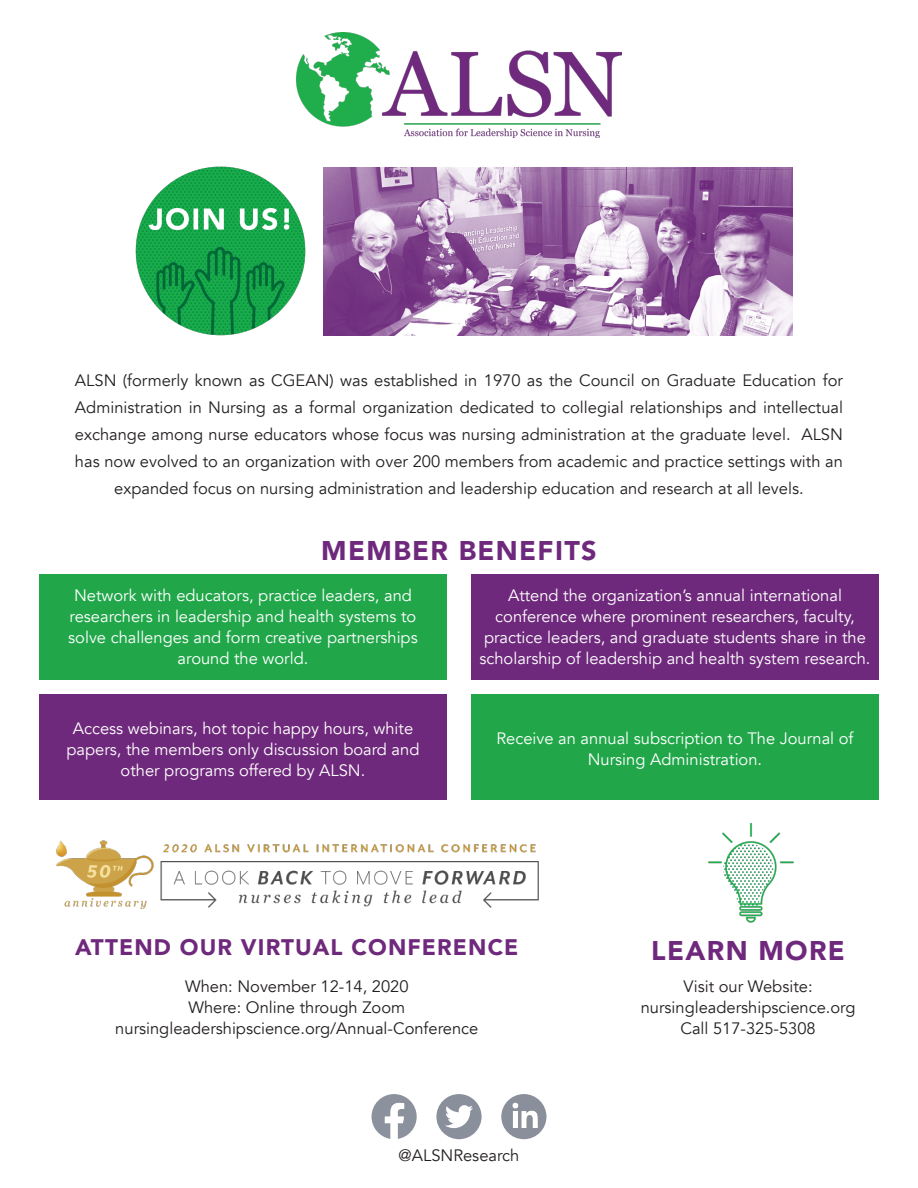
<style>
.page{position:relative;width:918px;height:1188px;background:#fff}
.page>*{position:absolute;margin:0;border:0;box-sizing:border-box;transform-origin:0 0}
.t1{font:900 27px "Avenir";letter-spacing:.05em;color:#6f297c}
.t2{font:900 22.5px "Avenir";letter-spacing:.05em;color:#6f297c}
.t3{font:16.5px/27px "Avenir";color:#231f20;text-align:center}
.t4{font:16.5px/21px "Avenir";color:#fff;text-align:center}
</style>
<div class="page">
<div style="left:39px;top:575px;width:408px;height:105px;background:#21a74a"></div>
<div style="left:471px;top:694px;width:408px;height:105px;background:#21a74a"></div>
<div style="left:39px;top:694px;width:408px;height:105px;background:#6f297c"></div>
<div style="left:471px;top:575px;width:408px;height:105px;background:#6f297c"></div>
<img style="left:297px;top:32px;width:324px;height:105px">
<img style="left:324px;top:168px;width:468px;height:168px">
<img style="left:135px;top:166px;width:171px;height:170px">
<img style="left:56px;top:840px;width:483px;height:69px">
<img style="left:708px;top:823px;width:86px;height:100px">
<svg style="left:372px;top:1094px;width:45px;height:45px"></svg>
<div style="left:436px;top:1094px;width:46px;height:45px;background:#8a8f9c;border-radius:23px"></div>
<svg style="left:445px;top:1105px;width:28px;height:23px"></svg>
<div style="left:501px;top:1094px;width:45px;height:45px;background:#8a8f9c;border-radius:50%"></div>
<svg style="left:512px;top:1103px;width:26px;height:25px"></svg>
<p class="t3" style="left:75px;top:368px;width:770px">ALSN (formerly known as CGEAN) was established in 1970 as the Council on Graduate Education for Administration in Nursing as a formal organization dedicated to collegial relationships and intellectual exchange among nurse educators whose focus was nursing administration at the graduate level. ALSN has now evolved to an organization with over 200 members from academic and practice settings with an expanded focus on nursing administration and leadership education and research at all levels.</p>
<p class="t1" style="left:321px;top:528px;width:277px">MEMBER BENEFITS</p>
<p class="t4" style="left:74px;top:585px;width:339px">Network with educators, practice leaders, and</p>
<p class="t4" style="left:68px;top:606px;width:351px">researchers in leadership and health systems to solve challenges and form creative partnerships around the world.</p>
<p class="t4" style="left:73px;top:718px;width:342px">Access webinars, hot topic happy hours, white</p>
<p class="t4" style="left:67px;top:739px;width:354px">papers, the members only discussion board and other programs offered by ALSN.</p>
<p class="t4" style="left:508px;top:585px;width:335px">Attend the organization’s annual international</p>
<p class="t4" style="left:479px;top:606px;width:393px">conference where prominent researchers, faculty, practice leaders, and graduate students share in the scholarship of leadership and health system research.</p>
<p class="t4" style="left:497px;top:728px;width:358px">Receive an annual subscription to The Journal of<br>Nursing Administration.</p>
<p class="t2" style="left:75px;top:928px;width:445px">ATTEND OUR VIRTUAL CONFERENCE</p>
<p class="t1" style="left:651px;top:927px;width:195px">LEARN MORE</p>
<p class="t3" style="left:185px;top:973px;width:225px">When: November 12-14, 2020</p>
<p class="t3" style="left:189px;top:994px;width:218px">Where: Online through Zoom</p>
<p class="t3" style="left:115px;top:1015px;width:365px">nursingleadershipscience.org/Annual-Conference</p>
<p class="t3" style="left:399px;top:1142px;width:122px">@ALSNResearch</p>
<p class="t3" style="left:684px;top:973px;width:130px">Visit our Website:</p>
<p class="t3" style="left:641px;top:994px;width:216px">nursingleadershipscience.org</p>
<p class="t3" style="left:680px;top:1015px;width:137px">Call 517-325-5308</p>
</div>
